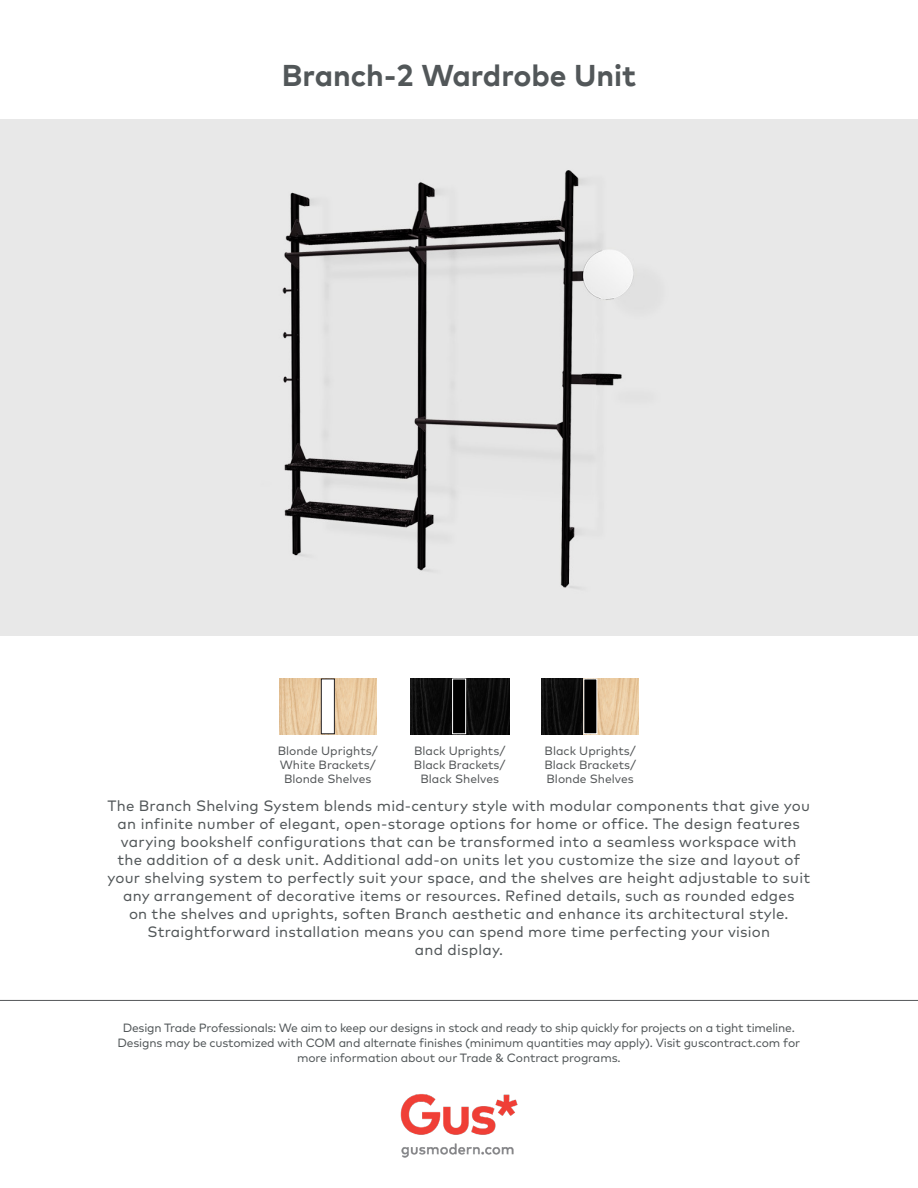
<style>
.page{position:relative;width:918px;height:1188px;background:#fff}
.page>*{position:absolute;margin:0;border:0;box-sizing:border-box;transform-origin:0 0}
.Product_Title{font:700 30px "Mark";color:#525759}
.Description{font:15px/18px "Mark Pro";letter-spacing:.015em;color:#525759;text-align:center}
.In_Stock_copy{font:12px/15px "Mark Pro";letter-spacing:-.015em;color:#525759;text-align:center}
.t1{font:12px "Mark Pro";color:#545759}
</style>
<div class="page">
<img style="left:400px;top:1094px;width:118px;height:64px">
<div style="left:0;top:119px;width:918px;height:516px;background:#e8e8e8"></div>
<hr style="left:0;top:1000px;width:918px;height:1px;background:#545759">
<img style="left:279px;top:679px;width:42px;height:55px">
<img style="left:335px;top:679px;width:41px;height:55px">
<div style="left:321px;top:679px;width:14px;height:55px;border:1px solid #231f20"></div>
<img style="left:410px;top:679px;width:42px;height:55px">
<img style="left:466px;top:679px;width:43px;height:55px">
<div style="left:452px;top:679px;width:14px;height:55px;background:#000;border:1px solid #fff"></div>
<img style="left:542px;top:679px;width:41px;height:55px">
<img style="left:597px;top:679px;width:42px;height:55px">
<div style="left:583px;top:679px;width:14px;height:55px;background:#000;border:1px solid #fff"></div>
<p class="Product_Title" style="left:282px;top:56px;width:356px">Branch-2 Wardrobe Unit</p>
<p class="t1" style="left:278px;top:741px;width:101px">Blonde Uprights/</p>
<p class="t1" style="left:280px;top:756px;width:97px">White Brackets/</p>
<p class="t1" style="left:284px;top:770px;width:89px">Blonde Shelves</p>
<p class="t1" style="left:414px;top:741px;width:93px">Black Uprights/</p>
<p class="t1" style="left:414px;top:756px;width:93px">Black Brackets/</p>
<p class="t1" style="left:420px;top:770px;width:80px">Black Shelves</p>
<p class="t1" style="left:545px;top:741px;width:93px">Black Uprights/</p>
<p class="t1" style="left:544px;top:756px;width:93px">Black Brackets/</p>
<p class="t1" style="left:547px;top:770px;width:89px">Blonde Shelves</p>
<p class="Description" style="left:107px;top:795px;width:704px">The Branch Shelving System blends mid-century style with modular components that give you an infinite number of elegant, open-storage options for home or office. The design features varying bookshelf configurations that can be transformed into a seamless workspace with the addition of a desk unit. Additional add-on units let you customize the size and layout of your shelving system to perfectly suit your space, and the shelves are height adjustable to suit any arrangement of decorative items or resources. Refined details, such as rounded edges<br>on the shelves and uprights, soften Branch aesthetic and enhance its architectural style.<br>Straightforward installation means you can spend more time perfecting your vision<br>and display.</p>
<p class="In_Stock_copy" style="left:118px;top:1019px;width:684px">Design Trade Professionals: We aim to keep our designs in stock and ready to ship quickly for projects on a tight timeline.<br>Designs may be customized with COM and alternate finishes (minimum quantities may apply). Visit guscontract.com for more information about our Trade &amp; Contract programs.</p>
</div>
